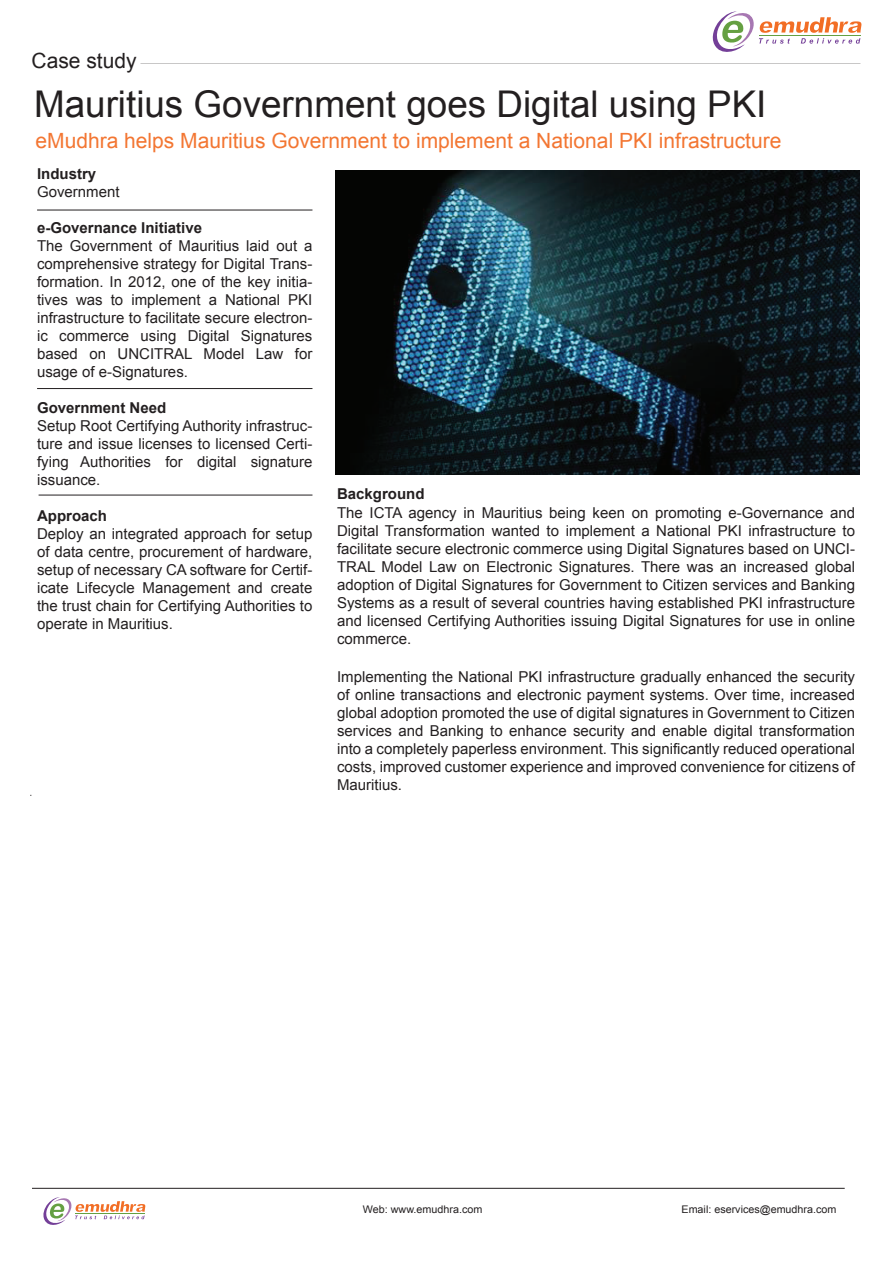
<style>
.page{position:relative;width:893px;height:1263px;background:#fff}
.page>*{position:absolute;margin:0;border:0;box-sizing:border-box;transform-origin:0 0}
.t1{font:36.75px "Arial";color:#231f20}
.t2{font:21px "Arial";color:#f37632}
.t3{font:21px "Arial";color:#231f20}
.t4{font:15px/18px "Arial";color:#231f20;text-align:justify}
.t5{font:700 15px "Arial";color:#231f20}
.t6{font:10.5px "Arial";color:#231f20}
</style>
<div class="page">
<hr style="left:37px;top:210px;width:275px;height:1px;background:#231f20">
<hr style="left:37px;top:388px;width:275px;height:1px;background:#231f20">
<hr style="left:39px;top:495px;width:273px;height:1px;background:#231f20">
<img style="left:336px;top:171px;width:524px;height:304px">
<svg style="left:712px;top:11px;width:149px;height:41px"></svg>
<hr style="left:32px;top:1188px;width:813px;height:1px;background:#231f20">
<svg style="left:43px;top:1197px;width:102px;height:28px"></svg>
<h2 class="t3" style="left:32px;top:47px;width:107px">Case study</h2>
<h1 class="t1" style="left:34px;top:80px;width:734px">Mauritius Government goes Digital using PKI</h1>
<h2 class="t2" style="left:36px;top:126px;width:747px">eMudhra helps Mauritius Government to implement a National PKI infrastructure</h2>
<p class="t5" style="left:37px;top:164px;width:61px">Industry</p>
<p class="t4" style="left:37px;top:183px;width:84px">Government</p>
<p class="t5" style="left:37px;top:218px;width:167px">e-Governance Initiative</p>
<p class="t4" style="left:37px;top:237px;width:277px">The Government of Mauritius laid out a comprehensive strategy for Digital Trans&shy;formation. In 2012, one of the key initia&shy;tives was to implement a National PKI infrastructure to facilitate secure electron&shy;ic commerce using Digital Signatures based on UNCITRAL Model Law for usage of e-Signatures.</p>
<p class="t5" style="left:37px;top:398px;width:131px">Government Need</p>
<p class="t4" style="left:37px;top:417px;width:277px">Setup Root Certifying Authority infrastruc&shy;ture and issue licenses to licensed Certi&shy;fying Authorities for digital signature issuance.</p>
<p class="t5" style="left:37px;top:506px;width:72px">Approach</p>
<p class="t4" style="left:37px;top:525px;width:277px">Deploy an integrated approach for setup of data centre, procurement of hardware, setup of necessary CA software for Certif&shy;icate Lifecycle Management and create the trust chain for Certifying Authorities to operate in Mauritius.</p>
<p class="t5" style="left:337px;top:484px;width:89px">Background</p>
<p class="t4" style="left:337px;top:504px;width:520px">The ICTA agency in Mauritius being keen on promoting e-Governance and Digital Transformation wanted to implement a National PKI infrastructure to facilitate secure electronic commerce using Digital Signatures based on UNCI-TRAL Model Law on Electronic Signatures. There was an increased global adoption of Digital Signatures for Government to Citizen services and Banking Systems as a result of several countries having established PKI infrastructure and licensed Certifying Authorities issuing Digital Signatures for use in online commerce.</p>
<p class="t4" style="left:337px;top:667px;width:519px">Implementing the National PKI infrastructure gradually enhanced the security of online transactions and electronic payment systems. Over time, increased global adoption promoted the use of digital signatures in Government to Citizen services and Banking to enhance security and enable digital transformation into a completely paperless environment. This significantly reduced operational costs, improved customer experience and improved convenience for citizens of Mauritius.</p>
<p class="t6" style="left:363px;top:1203px;width:121px">Web: www.emudhra.com</p>
<p class="t6" style="left:681px;top:1203px;width:156px">Email: eservices@emudhra.com</p>
</div>
